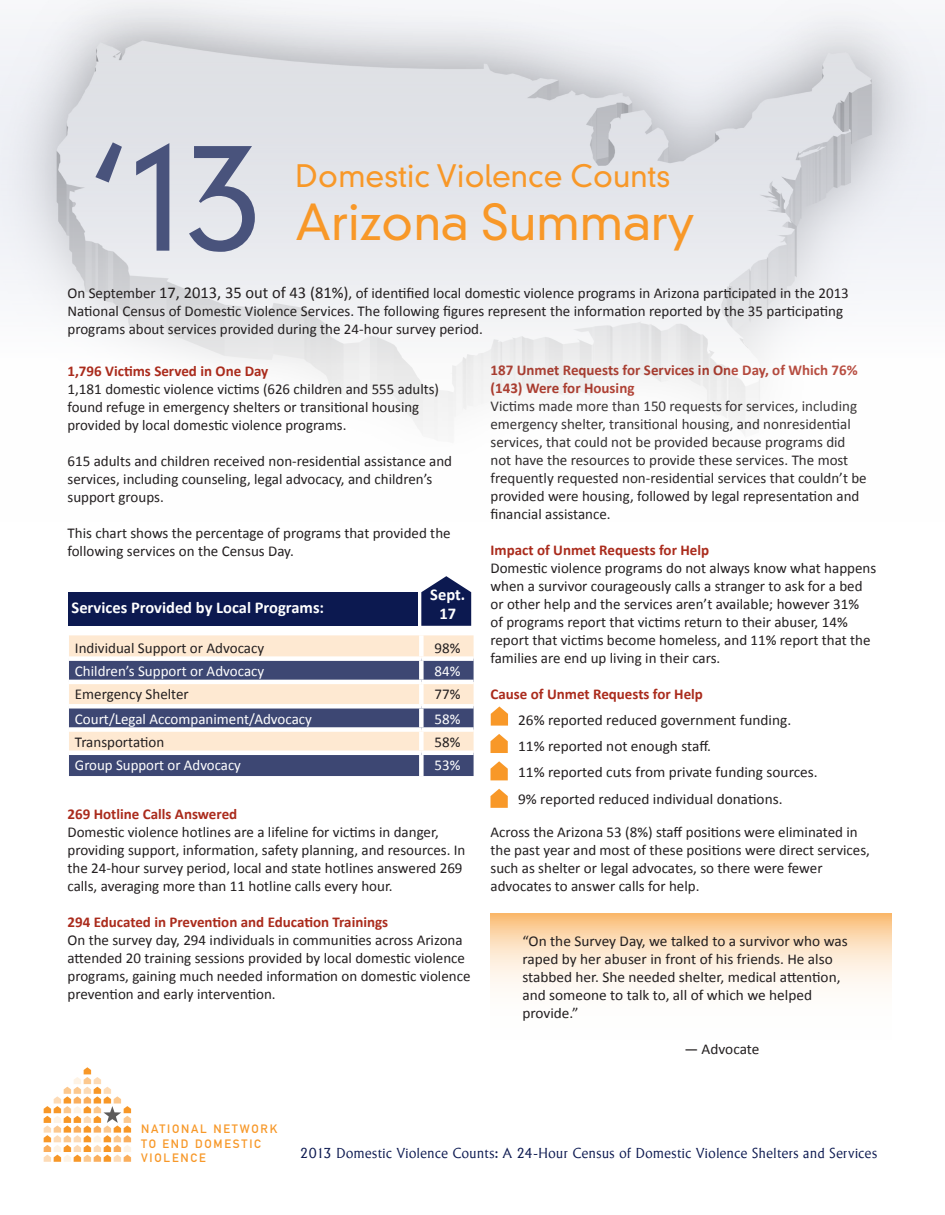
<style>
.page{position:relative;width:945px;height:1215px;background:#fff}
.page>*{position:absolute;margin:0;border:0;box-sizing:border-box;transform-origin:0 0}
.t1{font:300 142.5px "DIN Neuzeit Grotesk Std";color:#49537c}
.t2{font:300 48px "DIN Neuzeit Grotesk Std";color:#f89828}
.t3{font:300 30px "DIN Neuzeit Grotesk Std";color:#f89828}
.t4{font:700 16.5px "Calibri";color:#fff}
.t5{font:15px/18px "Calibri";color:#231f20}
.t6{font:700 15px/18px "Calibri";color:#aa2b1c}
.t7{font:15px "Calibri";color:#fff}
.t8{font:300 15px "Adelon";letter-spacing:-.005em;color:#0c1950}
.t9{font:12px/14.4px "DIN Mittelschrift Std";letter-spacing:.15em;color:#f79829}
.s1{font-size:16.5px}
</style>
<div class="page">
<svg style="left:490px;top:734px;width:18px;height:19px"></svg>
<svg style="left:491px;top:707px;width:17px;height:19px"></svg>
<svg style="left:490px;top:913px;width:402px;height:75px;background:#fce1c3"></svg>
<div style="left:68px;top:592px;width:349px;height:34px;background:#0c1950"></div>
<svg style="left:421px;top:576px;width:50px;height:50px"></svg>
<svg style="left:0;top:0;width:945px;height:365px"></svg>
<svg style="left:44px;top:1067px;width:87px;height:95px"></svg>
<svg style="left:490px;top:761px;width:18px;height:19px"></svg>
<svg style="left:490px;top:789px;width:18px;height:19px"></svg>
<div style="left:69px;top:635px;width:405px;height:21px;background:#fee9d2"></div>
<svg style="left:69px;top:661px;width:405px;height:115px;background:#8b899a"></svg>
<div style="left:419px;top:635px;width:5px;height:21px;background:#fff"></div>
<div style="left:419px;top:661px;width:5px;height:19px;background:#fff"></div>
<hr style="left:69px;top:680px;width:352px;height:4px;background:#fff">
<hr style="left:421px;top:680px;width:53px;height:4px;background:#fff">
<div style="left:419px;top:684px;width:5px;height:20px;background:#fff"></div>
<div style="left:69px;top:704px;width:352px;height:5px;background:#fff"></div>
<div style="left:421px;top:704px;width:53px;height:5px;background:#fff"></div>
<div style="left:419px;top:709px;width:5px;height:18px;background:#fff"></div>
<div style="left:69px;top:727px;width:352px;height:5px;background:#fff"></div>
<div style="left:421px;top:727px;width:53px;height:5px;background:#fff"></div>
<div style="left:419px;top:732px;width:5px;height:19px;background:#fff"></div>
<hr style="left:69px;top:751px;width:352px;height:4px;background:#fff">
<hr style="left:421px;top:751px;width:53px;height:4px;background:#fff">
<div style="left:419px;top:755px;width:5px;height:21px;background:#fff"></div>
<p class="t1" style="left:88px;top:113px;width:176px">‘13</p>
<p class="t3" style="left:296px;top:158px;width:376px">Domestic Violence Counts</p>
<p class="t2" style="left:296px;top:194px;width:401px">Arizona Summary</p>
<p class="t5" style="left:68px;top:284px;width:783px">On September <span class="s1">17, 2013, 35 out of 43 (81%)</span>, of identified local domestic violence programs in Arizona participated in the 2013<br>National Census of Domestic Violence Services. The following figures represent the information reported by the 35 participating programs about services provided during the 24-hour survey period.</p>
<p class="t6" style="left:68px;top:362px;width:202px">1,796 Victims Served in One Day</p>
<p class="t5" style="left:68px;top:380px;width:373px">1,181 domestic violence victims (626 children and 555 adults) found refuge in emergency shelters or transitional housing provided by local domestic violence programs.</p>
<p class="t5" style="left:68px;top:452px;width:386px">615 adults and children received non-residential assistance and services, including counseling, legal advocacy, and children’s support groups.</p>
<p class="t5" style="left:68px;top:524px;width:385px">This chart shows the percentage of programs that provided the following services on the Census Day.</p>
<p class="t4" style="left:430px;top:584px;width:37px">Sept.</p>
<p class="t4" style="left:439px;top:603px;width:18px">17</p>
<p class="t4" style="left:72px;top:597px;width:254px">Services Provided by Local Programs:</p>
<p class="t5" style="left:75px;top:639px;width:191px">Individual Support or Advocacy</p>
<p class="t5" style="left:434px;top:639px;width:27px">98%</p>
<p class="t7" style="left:75px;top:661px;width:191px">Children’s Support or Advocacy</p>
<p class="t7" style="left:434px;top:661px;width:27px">84%</p>
<p class="t5" style="left:75px;top:685px;width:115px">Emergency Shelter</p>
<p class="t5" style="left:434px;top:685px;width:27px">77%</p>
<p class="t7" style="left:75px;top:709px;width:239px">Court/Legal Accompaniment/Advocacy</p>
<p class="t7" style="left:434px;top:709px;width:27px">58%</p>
<p class="t5" style="left:75px;top:733px;width:91px">Transportation</p>
<p class="t5" style="left:434px;top:733px;width:27px">58%</p>
<p class="t7" style="left:75px;top:756px;width:168px">Group Support or Advocacy</p>
<p class="t7" style="left:434px;top:756px;width:27px">53%</p>
<p class="t6" style="left:68px;top:805px;width:171px">269 Hotline Calls Answered</p>
<p class="t5" style="left:68px;top:823px;width:400px">Domestic violence hotlines are a lifeline for victims in danger, providing support, information, safety planning, and resources. In the 24-hour survey period, local and state hotlines answered 269 calls, averaging more than 11 hotline calls every hour.</p>
<p class="t6" style="left:68px;top:913px;width:322px">294 Educated in Prevention and Education Trainings</p>
<p class="t5" style="left:68px;top:931px;width:405px">On the survey day, 294 individuals in communities across Arizona attended 20 training sessions provided by local domestic violence programs, gaining much needed information on domestic violence prevention and early intervention.</p>
<p class="t6" style="left:490px;top:361px;width:369px">187 Unmet Requests for Services in One Day, of Which 76% (143) Were for Housing</p>
<p class="t5" style="left:490px;top:397px;width:378px">Victims made more than 150 requests for services, including emergency shelter, transitional housing, and nonresidential services, that could not be provided because programs did not have the resources to provide these services. The most frequently requested non-residential services that couldn’t be provided were housing, followed by legal representation and financial assistance.</p>
<p class="t6" style="left:490px;top:541px;width:220px">Impact of Unmet Requests for Help</p>
<p class="t5" style="left:490px;top:559px;width:387px">Domestic violence programs do not always know what happens when a survivor courageously calls a stranger to ask for a bed or other help and the services aren’t available; however 31%<br>of programs report that victims return to their abuser, 14% report that victims become homeless, and 11% report that the families are end up living in their cars.</p>
<p class="t6" style="left:490px;top:685px;width:214px">Cause of Unmet Requests for Help</p>
<p class="t5" style="left:518px;top:711px;width:275px">26% reported reduced government funding.</p>
<p class="t5" style="left:518px;top:737px;width:195px">11% reported not enough staff.</p>
<p class="t5" style="left:518px;top:763px;width:301px">11% reported cuts from private funding sources.</p>
<p class="t5" style="left:518px;top:790px;width:266px">9% reported reduced individual donations.</p>
<p class="t5" style="left:490px;top:823px;width:381px">Across the Arizona 53 (8%) staff positions were eliminated in the past year and most of these positions were direct services, such as shelter or legal advocates, so there were fewer advocates to answer calls for help.</p>
<p class="t5" style="left:522px;top:932px;width:327px">“On the Survey Day, we talked to a survivor who was raped by her abuser in front of his friends. He also stabbed her. She needed shelter, medical attention, and someone to talk to, all of which we helped provide.”</p>
<p class="t5" style="left:684px;top:1040px;width:77px">— Advocate</p>
<p class="t9" style="left:141px;top:1122px;width:138px">NATIONAL NETWORK<br>TO END DOMESTIC<br>VIOLENCE</p>
<p class="t8" style="left:300px;top:1145px;width:579px">2013 Domestic Violence Counts: A 24-Hour Census of Domestic Violence Shelters and Services</p>
</div>
